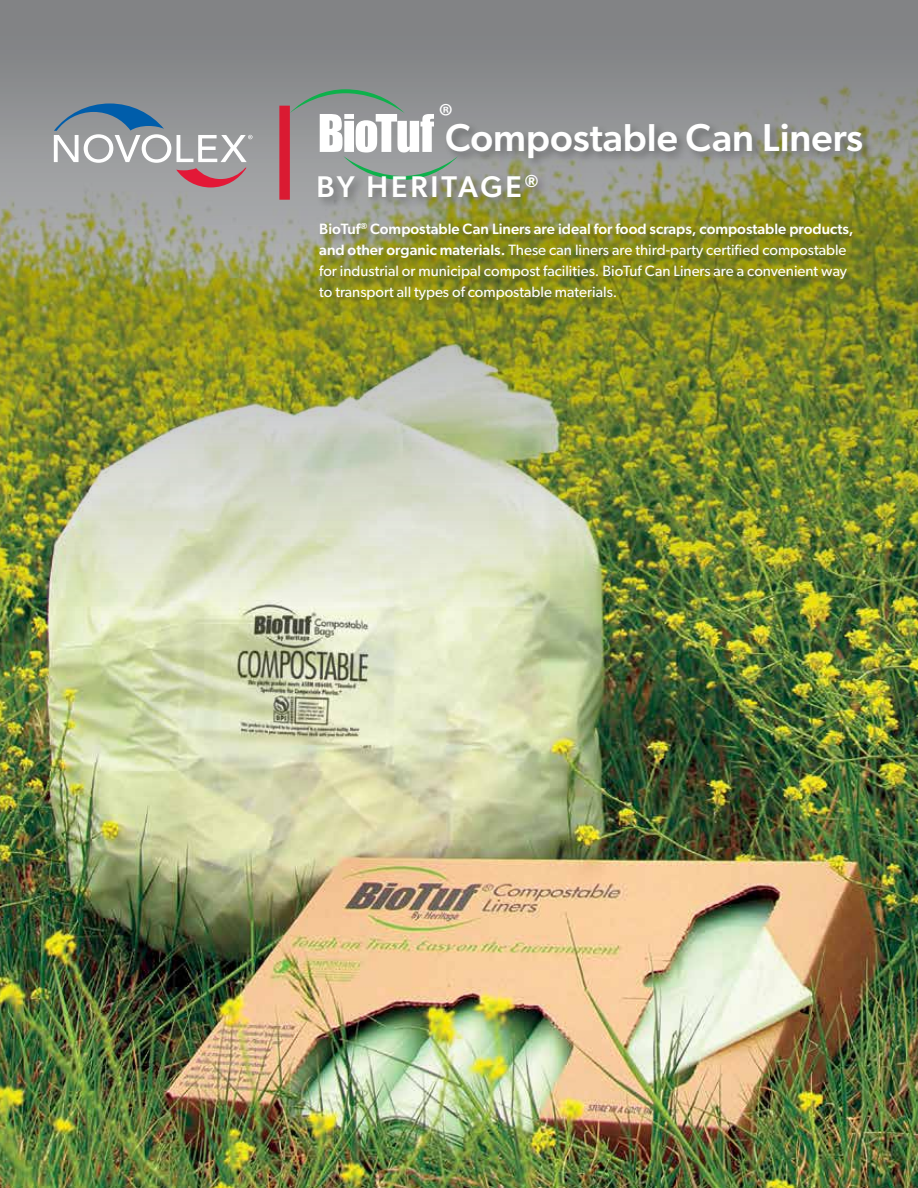
<style>
.page{position:relative;width:918px;height:1188px;background:#fff}
.page>*{position:absolute;margin:0;border:0;box-sizing:border-box;transform-origin:0 0}
.t1{font:500 39px "Gibson";color:#fff}
.t2{font:35.25px "Myriad Pro";color:#fff}
.t3{font:500 30px "Gibson";letter-spacing:.095em;color:#fff}
.t4{font:15px/21px "Gibson";color:#fff}
.s1{font-weight:500}
</style>
<div class="page">
<img style="left:0;top:0;width:918px;height:1188px">
<svg style="left:289px;top:89px;width:170px;height:91px"></svg>
<div style="left:316px;top:173px;width:234px;height:37px;background:#000;opacity:.3"></div>
<div style="left:279px;top:106px;width:11px;height:94px;background:#da1a32"></div>
<div style="left:317px;top:221px;width:548px;height:91px;background:#000;opacity:.3"></div>
<svg style="left:54px;top:103px;width:199px;height:84px;background:#9c9ca4"></svg>
<div style="left:444px;top:121px;width:431px;height:49px;background:#000;opacity:.3"></div>
<h2 class="t2" style="left:438px;top:94px;width:16px">®</h2>
<h1 class="t1" style="left:445px;top:114px;width:420px">Compostable Can Liners</h1>
<h3 class="t3" style="left:317px;top:169px;width:223px">BY HERITAGE<sup>®</sup></h3>
<p class="t4" style="left:319px;top:219px;width:536px"><span class="s1">BioTuf</span><sup>®</sup> <span class="s1">Compostable Can Liners are ideal for food scraps, compostable products, and other organic materials.</span> These can liners are third-party certified compostable for industrial or municipal compost facilities. BioTuf Can Liners are a convenient way to transport all types of compostable materials.</p>
</div>
